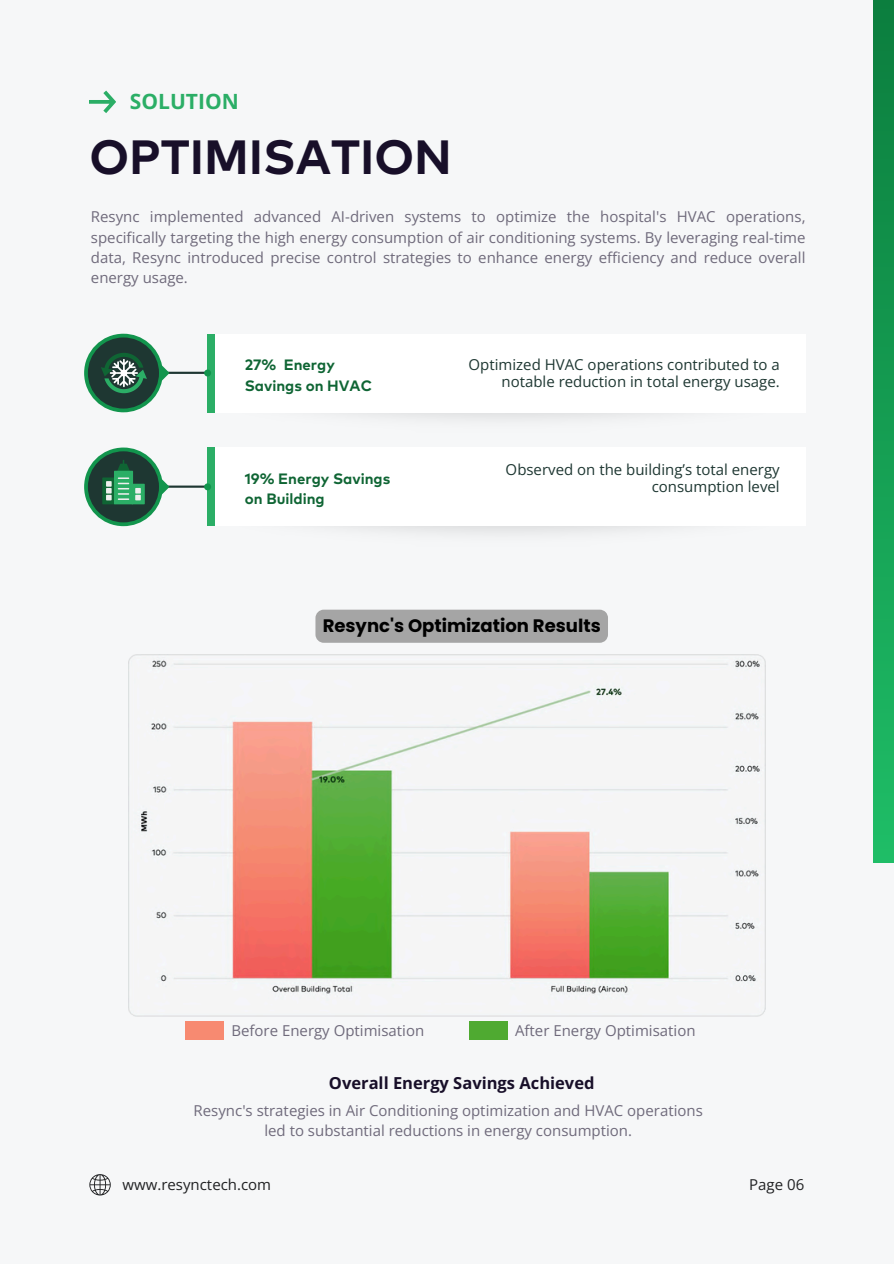
<style>
.page{position:relative;width:894px;height:1264px;background:#fff}
.page>*{position:absolute;margin:0;border:0;box-sizing:border-box;transform-origin:0 0}
.t1{font:700 48px "Mark Pro";color:#180f29}
.t2{font:700 21px "Open Sans";color:#2bae66}
.t3{font:700 18px "Poppins";color:#000}
.t4{font:700 16.5px "Open Sans";color:#180f29}
.t5{font:15px/20.2px "Open Sans";color:#6f6a7b;text-align:justify}
.t6{font:15px/16.8px "Open Sans";color:#1e3732;text-align:right}
.t7{font:700 15px/20.2px "Mark Pro";color:#0f6534}
.t8{font:15px "Open Sans";color:#202123}
</style>
<div class="page">
<div style="left:0;top:0;width:893px;height:1263px;background:#f6f7f8"></div>
<div style="left:873px;top:0;width:20px;height:862px;background:linear-gradient(to bottom,#0c7e3e,#1fbd67)"></div>
<svg style="left:89px;top:91px;width:27px;height:22px"></svg>
<img style="left:212px;top:412px;width:447px;height:7px">
<div style="left:212px;top:334px;width:593px;height:78px;background:#fff"></div>
<div style="left:207px;top:334px;width:7px;height:78px;background:#2bae66"></div>
<hr style="left:161px;top:372px;width:45px;height:2px;background:#1e3732">
<div style="left:204px;top:369px;width:7px;height:7px;background:#12954d;border-radius:50%"></div>
<svg style="left:84px;top:334px;width:85px;height:78px"></svg>
<div style="left:212px;top:447px;width:593px;height:79px;background:#fff"></div>
<div style="left:207px;top:447px;width:7px;height:79px;background:#2bae66"></div>
<hr style="left:161px;top:485px;width:45px;height:3px;background:#1e3732">
<div style="left:204px;top:483px;width:7px;height:7px;background:#12954d;border-radius:50%"></div>
<svg style="left:84px;top:447px;width:85px;height:79px"></svg>
<svg style="left:89px;top:1174px;width:22px;height:21px"></svg>
<div style="left:186px;top:1021px;width:38px;height:19px;background:#f78a71"></div>
<div style="left:469px;top:1021px;width:38px;height:19px;background:#4faa31"></div>
<img style="left:128px;top:654px;width:637px;height:362px">
<div style="left:315px;top:609px;width:293px;height:33px;background:#a5a5a5"></div>
<h1 class="t2" style="left:130px;top:86px;width:110px">SOLUTION</h1>
<p class="t1" style="left:89px;top:125px;width:364px">OPTIMISATION</p>
<h2 class="t5" style="left:91px;top:206px;width:716px">Resync implemented advanced AI-driven systems to optimize the hospital's HVAC operations, specifically targeting the high energy consumption of air conditioning systems. By leveraging real-time data, Resync introduced precise control strategies to enhance energy efficiency and reduce overall energy usage.</h2>
<h4 class="t7" style="left:245px;top:354px;width:129px">27% Energy<br>Savings on HVAC</h4>
<p class="t6" style="left:468px;top:355px;width:312px">Optimized HVAC operations contributed to a notable reduction in total energy usage.</p>
<p class="t7" style="left:245px;top:468px;width:147px">19% Energy Savings on Building</p>
<p class="t6" style="left:505px;top:461px;width:275px">Observed on the building’s total energy consumption level</p>
<p class="t3" style="left:322px;top:613px;width:279px">Resync's Optimization Results</p>
<p class="t5" style="left:231px;top:1019px;width:194px">Before Energy Optimisation</p>
<h3 class="t5" style="left:515px;top:1019px;width:182px">After Energy Optimisation</h3>
<p class="t4" style="left:329px;top:1071px;width:267px">Overall Energy Savings Achieved</p>
<p class="t5" style="left:193px;top:1099px;width:510px;text-align:center">Resync's strategies in Air Conditioning optimization and HVAC operations led to substantial reductions in energy consumption.</p>
<p class="t8" style="left:122px;top:1174px;width:150px">www.resynctech.com</p>
<h4 class="t8" style="left:749px;top:1174px;width:56px">Page 06</h4>
</div>
